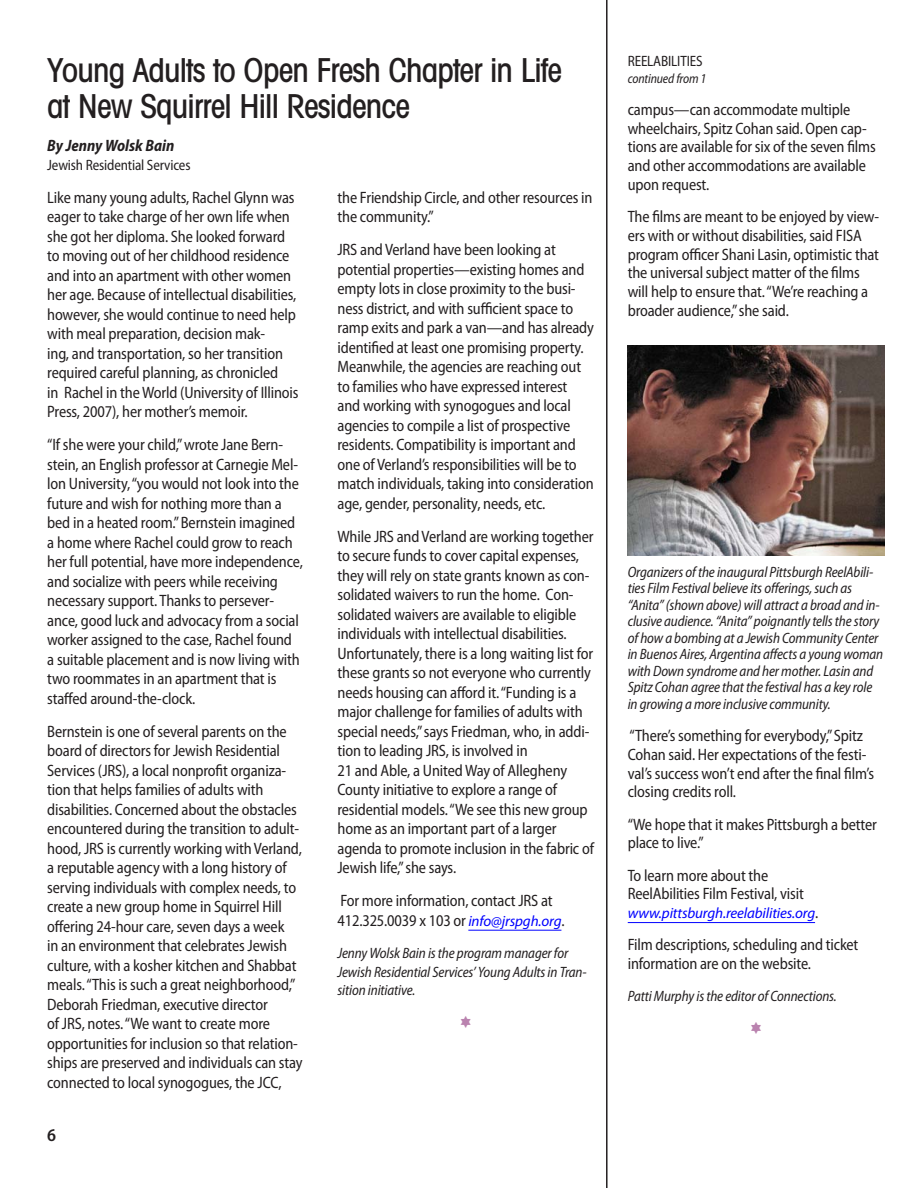
<style>
.page{position:relative;width:918px;height:1188px;background:#fff}
.page>*{position:absolute;margin:0;border:0;box-sizing:border-box;transform-origin:0 0}
.t1{font:500 condensed 33px/36px "Avant Garde";letter-spacing:-.025em;color:#231f20}
.t2{font:600 semi-condensed 18px "Myriad Pro";color:#231f20}
.t3{font:semi-condensed 16.5px/19.5px "Myriad Pro";letter-spacing:-.01em;color:#231f20;scale:.95 1}
.t4{font:italic 700 semi-condensed 16.5px "Myriad Pro";color:#231f20;scale:.95 1}
.t5{font:italic semi-condensed 15px/16.5px "Myriad Pro";letter-spacing:-.01em;color:#231f20;scale:.95 1}
.t6{font:semi-condensed 15px "Myriad Pro";letter-spacing:-.01em;color:#231f20;scale:.95 1}
.t7{font:italic 15px "Myriad Pro";letter-spacing:-.01em;color:#00f}
.t8{font:italic semi-condensed 13.5px "Myriad Pro";letter-spacing:-.01em;color:#231f20;scale:.95 1}
.s1{font-style:italic;font-stretch:normal;font-size:15px;color:#00f}
.s2{font-style:normal;font-stretch:semi-condensed;font-size:16.5px;color:#231f20}
</style>
<div class="page">
<hr style="left:468px;top:930px;width:93px;height:1px;background:#00f">
<hr style="left:628px;top:922px;width:187px;height:1px;background:#00f">
<img style="left:628px;top:345px;width:256px;height:210px">
<hr style="left:606px;top:0;width:2px;height:1188px;background:#231f20">
<h1 class="t1" style="left:47px;top:51px;width:516px">Young Adults to Open Fresh Chapter in Life at New Squirrel Hill Residence</h1>
<p class="t4" style="left:47px;top:136px;width:135px">By Jenny Wolsk Bain</p>
<p class="t6" style="left:47px;top:157px;width:152px">Jewish Residential Services</p>
<p class="t3" style="left:47px;top:188px;width:266px">Like many young adults, Rachel Glynn was eager to take charge of her own life when she got her diploma. She looked forward to moving out of her childhood residence and into an apartment with other women her age. Because of intellectual disabilities, however, she would continue to need help with meal preparation, decision mak-<br>ing, and transportation, so her transition required careful planning, as chronicled<br>in Rachel in the World (University of Illinois Press, 2007), her mother’s memoir.</p>
<p class="t3" style="left:47px;top:435px;width:271px">“If she were your child,” wrote Jane Bern&shy;stein, an English professor at Carnegie Mel&shy;lon University, “you would not look into the future and wish for nothing more than a bed in a heated room.” Bernstein imagined a home where Rachel could grow to reach her full potential, have more independence, and socialize with peers while receiving necessary support. Thanks to persever&shy;ance, good luck and advocacy from a social worker assigned to the case, Rachel found a suitable placement and is now living with two roommates in an apartment that is staffed around-the-clock.</p>
<p class="t3" style="left:47px;top:722px;width:270px">Bernstein is one of several parents on the board of directors for Jewish Residential Services (JRS), a local nonprofit organiza&shy;tion that helps families of adults with disabilities. Concerned about the obstacles encountered during the transition to adult&shy;hood, JRS is currently working with Verland, a reputable agency with a long history of serving individuals with complex needs, to create a new group home in Squirrel Hill offering 24-hour care, seven days a week<br>in an environment that celebrates Jewish culture, with a kosher kitchen and Shabbat meals. “This is such a great neighborhood,” Deborah Friedman, executive director<br>of JRS, notes. “We want to create more opportunities for inclusion so that relation&shy;ships are preserved and individuals can stay connected to local synogogues, the JCC,</p>
<p class="t3" style="left:338px;top:188px;width:270px">the Friendship Circle, and other resources in the community.”</p>
<p class="t3" style="left:338px;top:240px;width:272px">JRS and Verland have been looking at potential properties—existing homes and empty lots in close proximity to the busi&shy;ness district, and with sufficient space to ramp exits and park a van—and has already identified at least one promising property.<br>Meanwhile, the agencies are reaching out to families who have expressed interest and working with synogogues and local agencies to compile a list of prospective residents. Compatibility is important and one of Verland’s responsibilities will be to match individuals, taking into consideration age, gender, personality, needs, etc.</p>
<p class="t3" style="left:338px;top:527px;width:272px">While JRS and Verland are working together to secure funds to cover capital expenses, they will rely on state grants known as con&shy;solidated waivers to run the home. Con&shy;solidated waivers are available to eligible individuals with intellectual disabilities.<br>Unfortunately, there is a long waiting list for these grants so not everyone who currently needs housing can afford it. “Funding is a major challenge for families of adults with special needs,” says Friedman, who, in addi&shy;tion to leading JRS, is involved in<br>21 and Able, a United Way of Allegheny County initiative to explore a range of residential models. “We see this new group home as an important part of a larger agenda to promote inclusion in the fabric of Jewish life,” she says.</p>
<p class="t3" style="left:338px;top:891px;width:241px">For more information, contact JRS at<br>412.325.0039 x 103 or <span class="s1">info@jrspgh.org</span>.</p>
<p class="t5" style="left:338px;top:944px;width:264px;line-height:18.8px">Jenny Wolsk Bain is the program manager for<br>Jewish Residential Services’ Young Adults in Tran&shy;sition initiative.</p>
<p class="t2" style="left:47px;top:1125px;width:10px">6</p>
<p class="t6" style="left:628px;top:53px;width:80px">REELABILITIES</p>
<p class="t8" style="left:628px;top:71px;width:84px">continued from 1</p>
<p class="t3" style="left:628px;top:100px;width:263px;line-height:18.8px">campus—can accommodate multiple wheelchairs, Spitz Cohan said. Open cap&shy;tions are available for six of the seven films and other accommodations are available upon request.</p>
<p class="t3" style="left:628px;top:208px;width:266px;line-height:18.8px">The films are meant to be enjoyed by view&shy;ers with or without disabilities, said FISA program officer Shani Lasin, optimistic that the universal subject matter of the films will help to ensure that. “We’re reaching a broader audience,” she said.</p>
<p class="t5" style="left:628px;top:564px;width:271px">Organizers of the inaugural Pittsburgh ReelAbili&shy;ties Film Festival believe its offerings, such as “Anita” (shown above) will attract a broad and in&shy;clusive audience. “Anita” poignantly tells the story of how a bombing at a Jewish Community Center in Buenos Aires, Argentina affects a young woman with Down syndrome and her mother. Lasin and Spitz Cohan agree that the festival has a key role in growing a more inclusive community.</p>
<p class="t3" style="left:628px;top:727px;width:261px;line-height:18.8px">“There’s something for everybody,” Spitz Cohan said. Her expectations of the festi&shy;val’s success won’t end after the final film’s closing credits roll.</p>
<p class="t3" style="left:628px;top:815px;width:264px;line-height:18.8px">“We hope that it makes Pittsburgh a better place to live.”</p>
<p class="t3" style="left:628px;top:866px;width:187px;line-height:18.8px">To learn more about the<br>ReelAbilities Film Festival, visit</p>
<p class="t7" style="left:628px;top:905px;width:192px">www.pittsburgh.reelabilities.org<span class="s2">.</span></p>
<p class="t3" style="left:628px;top:936px;width:244px;line-height:18.8px">Film descriptions, scheduling and ticket information are on the website.</p>
<p class="t5" style="left:628px;top:988px;width:222px">Patti Murphy is the editor of Connections.</p>
</div>
